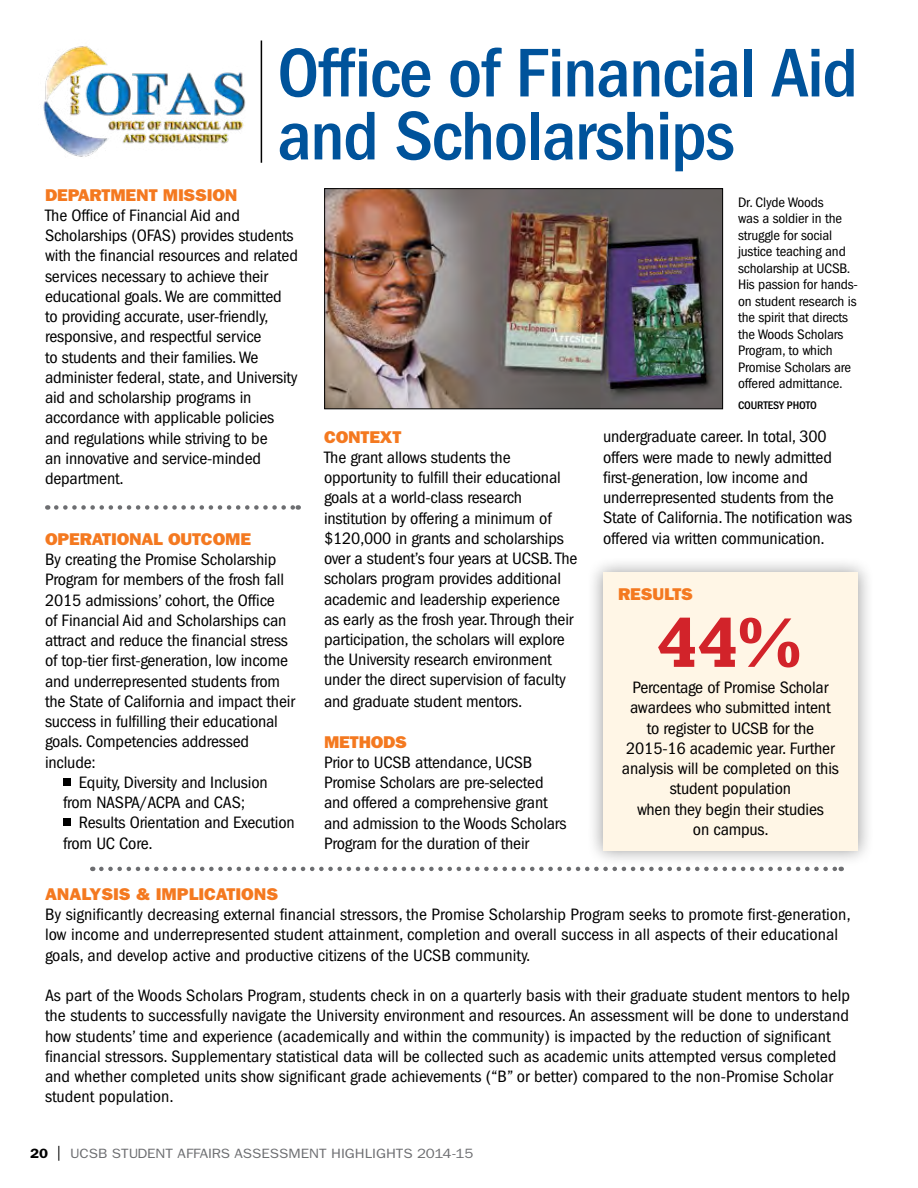
<style>
.page{position:relative;width:918px;height:1188px;background:#fff}
.page>*{position:absolute;margin:0;border:0;box-sizing:border-box;transform-origin:0 0}
.t1{font:500 condensed 71.25px/63px "ITC Franklin Gothic Std";letter-spacing:-.02em;color:#00539b;scale:1.05 1}
.t2{font:700 71.25px "Rockwell";color:#d2232a;scale:1.05 1}
.t3{font:condensed 17.1px/20.2px "ITC Franklin Gothic Std";letter-spacing:-.01em;color:#000;scale:1.05 1}
.t4{font:17.1px "ITC Franklin Gothic Std Hvy";letter-spacing:-.01em;color:#f47920;scale:1.05 1}
.t5{font:condensed 14.25px/16.5px "ITC Franklin Gothic Std";letter-spacing:-.01em;color:#000;scale:1.05 1}
.t6{font:13.5px "ITC Franklin Gothic Std";color:#6d6e71;scale:1.11 1}
.t7{font:500 condensed 11.4px "ITC Franklin Gothic Std";letter-spacing:-.01em;color:#000;scale:1.05 1}
.s1{font-weight:600;color:#000}
.s2{font-size:14.85px;color:#000}
</style>
<div class="page">
<hr style="left:261px;top:40px;width:1px;height:123px;background:#000">
<img style="left:43px;top:46px;width:203px;height:111px">
<div style="left:63px;top:778px;width:7px;height:8px;background:#000"></div>
<div style="left:63px;top:819px;width:7px;height:7px;background:#000"></div>
<svg style="left:56px;top:505px;width:243px;height:5px"></svg>
<img style="left:326px;top:190px;width:395px;height:217px">
<div style="left:324px;top:188px;width:399px;height:221px;border:1px solid #000"></div>
<svg style="left:101px;top:867px;width:741px;height:4px"></svg>
<div style="left:587px;top:556px;width:287px;height:311px;background:#000;opacity:.4"></div>
<div style="left:603px;top:572px;width:255px;height:278px;background:#fff6e6"></div>
<h1 class="t1" style="left:277px;top:42px;width:555px">Office of Financial Aid and Scholarships</h1>
<p class="t4" style="left:45px;top:185px;width:185px">DEPARTMENT MISSION</p>
<p class="t3" style="left:45px;top:205px;width:242px">The Office of Financial Aid and Scholarships (OFAS) provides students with the financial resources and related services necessary to achieve their educational goals. We are committed to providing accurate, user-friendly, responsive, and respectful service<br>to students and their families. We administer federal, state, and University aid and scholarship programs in accordance with applicable policies and regulations while striving to be<br>an innovative and service-minded department.</p>
<p class="t4" style="left:45px;top:529px;width:198px">OPERATIONAL OUTCOME</p>
<p class="t3" style="left:45px;top:549px;width:222px">By creating the Promise Scholarship</p>
<p class="t3" style="left:45px;top:570px;width:229px">Program for members of the frosh fall</p>
<p class="t3" style="left:45px;top:590px;width:220px">2015 admissions’ cohort, the Office</p>
<p class="t3" style="left:45px;top:610px;width:232px">of Financial Aid and Scholarships can</p>
<p class="t3" style="left:45px;top:630px;width:233px">attract and reduce the financial stress</p>
<p class="t3" style="left:45px;top:651px;width:233px">of top-tier first-generation, low income</p>
<p class="t3" style="left:45px;top:671px;width:225px">and underrepresented students from</p>
<p class="t3" style="left:45px;top:691px;width:240px">the State of California and impact their</p>
<p class="t3" style="left:45px;top:711px;width:223px">success in fulfilling their educational</p>
<p class="t3" style="left:45px;top:732px;width:196px">goals. Competencies addressed</p>
<p class="t3" style="left:45px;top:752px;width:50px">include:</p>
<p class="t3" style="left:79px;top:772px;width:181px">Equity, Diversity and Inclusion</p>
<p class="t3" style="left:63px;top:792px;width:175px">from NASPA/ACPA and CAS;</p>
<p class="t3" style="left:79px;top:813px;width:207px">Results Orientation and Execution</p>
<p class="t3" style="left:63px;top:833px;width:87px">from UC Core.</p>
<p class="t4" style="left:324px;top:427px;width:75px">CONTEXT</p>
<p class="t3" style="left:324px;top:447px;width:243px">The grant allows students the opportunity to fulfill their educational goals at a world-class research institution by offering a minimum of $120,000 in grants and scholarships over a student’s four years at UCSB. The scholars program provides additional academic and leadership experience as early as the frosh year. Through their participation, the scholars will explore the University research environment under the direct supervision of faculty and graduate student mentors.</p>
<p class="t4" style="left:324px;top:732px;width:81px">METHODS</p>
<p class="t3" style="left:324px;top:752px;width:232px">Prior to UCSB attendance, UCSB Promise Scholars are pre-selected and offered a comprehensive grant and admission to the Woods Scholars Program for the duration of their</p>
<p class="t5" style="left:738px;top:194px;width:116px">Dr. Clyde Woods<br>was a soldier in the struggle for social justice teaching and scholarship at UCSB.<br>His passion for hands&shy;on student research is the spirit that directs the Woods Scholars<br>Program, to which<br>Promise Scholars are offered admittance.</p>
<p class="t7" style="left:738px;top:399px;width:77px">COURTESY PHOTO</p>
<p class="t3" style="left:603px;top:427px;width:239px">undergraduate career. In total, 300 offers were made to newly admitted first-generation, low income and underrepresented students from the State of California. The notification was offered via written communication.</p>
<p class="t4" style="left:618px;top:584px;width:73px">RESULTS</p>
<h1 class="t2" style="left:657px;top:600px;width:142px">44%</h1>
<p class="t3" style="left:622px;top:698px;width:208px;text-align:center">awardees who submitted intent to register to UCSB for the<br>2015-16 academic year. Further analysis will be completed on this student population<br>when they begin their studies<br>on campus.</p>
<p class="t3" style="left:633px;top:677px;width:188px">Percentage of Promise Scholar</p>
<p class="t4" style="left:45px;top:884px;width:224px">ANALYSIS &amp; IMPLICATIONS</p>
<p class="t3" style="left:45px;top:905px;width:769px">By significantly decreasing external financial stressors, the Promise Scholarship Program seeks to promote first-generation, low income and underrepresented student attainment, completion and overall success in all aspects of their educational goals, and develop active and productive citizens of the UCSB community.</p>
<p class="t3" style="left:45px;top:986px;width:768px">As part of the Woods Scholars Program, students check in on a quarterly basis with their graduate student mentors to help the students to successfully navigate the University environment and resources. An assessment will be done to understand how students’ time and experience (academically and within the community) is impacted by the reduction of significant financial stressors. Supplementary statistical data will be collected such as academic units attempted versus completed and whether completed units show significant grade achievements (“B” or better) compared to the non-Promise Scholar student population.</p>
<p class="t6" style="left:30px;top:1146px;width:401px"><span class="s1">20</span> <span class="s2">|</span> UCSB STUDENT AFFAIRS ASSESSMENT HIGHLIGHTS 2014-15</p>
</div>
